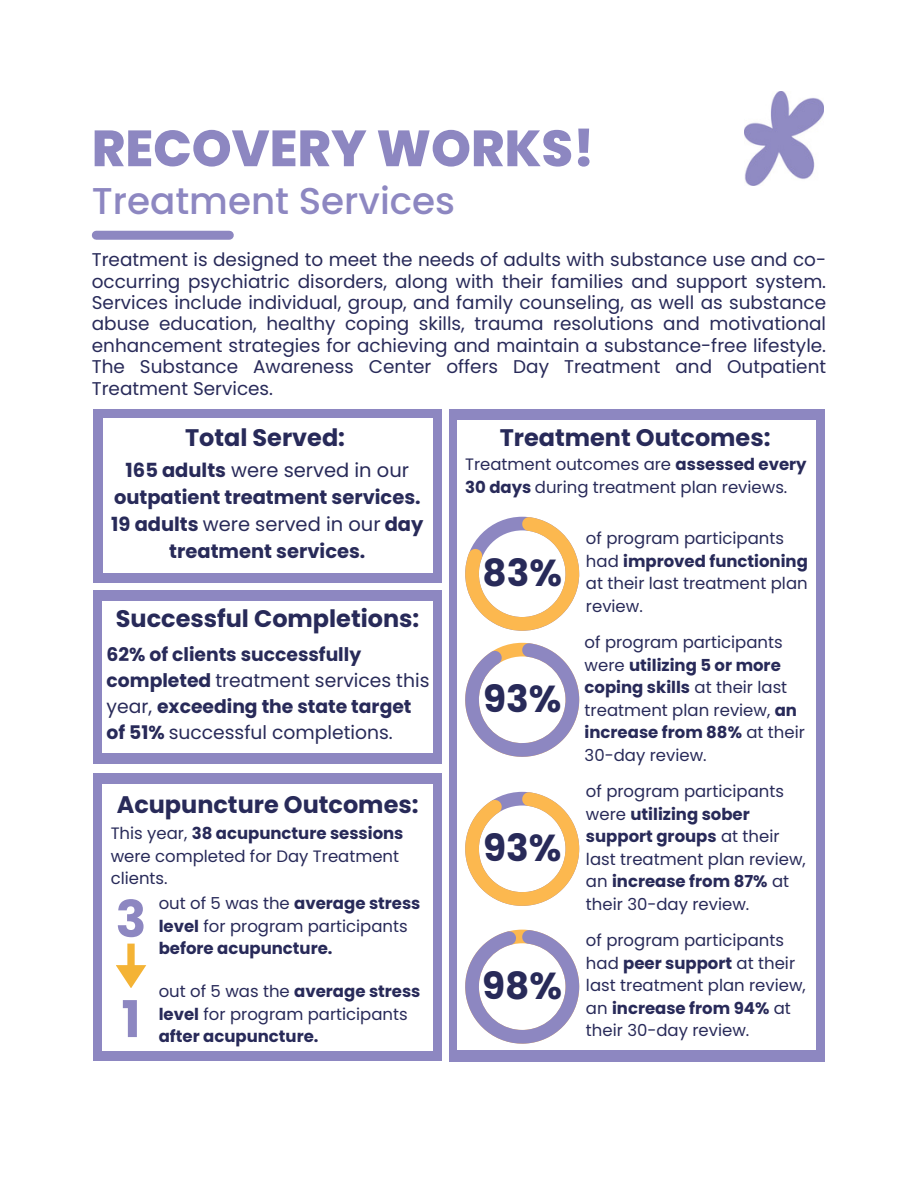
<style>
.page{position:relative;width:918px;height:1188px;background:#fff}
.page>*{position:absolute;margin:0;border:0;box-sizing:border-box;transform-origin:0 0}
.t1{font:800 50.85px "Poppins";color:#8d87c1}
.t2{font:700 50.7px "Poppins";color:#8d87c1}
.t3{font:700 37.5px "Poppins";color:#282a59}
.t4{font:500 37.35px "Poppins";color:#8d87c1}
.t5{font:700 24px "Poppins";color:#282a59}
.t6{font:700 19.5px/27px "Poppins";color:#282a59;text-align:center}
.t7{font:700 18.75px/25.8px "Poppins";color:#282a59}
.t8{font:18.45px/21.3px "Poppins";color:#282a59;text-align:justify}
.t9{font:16.5px/22.5px "Poppins";color:#282a59}
.t10{font:700 16.5px/22.5px "Poppins";color:#282a59}
.s1{font-weight:400}
.s2{font-weight:700}
</style>
<div class="page">
<div style="left:96px;top:231px;width:133px;height:9px;background:#8d87c1"></div>
<div style="left:449px;top:409px;width:376px;height:652px;background:#8d87c1"></div>
<div style="left:457px;top:420px;width:359px;height:630px;background:#fff"></div>
<div style="left:93px;top:590px;width:349px;height:174px;background:#8d87c1"></div>
<div style="left:102px;top:601px;width:331px;height:152px;background:#fff"></div>
<div style="left:93px;top:774px;width:349px;height:287px;background:#8d87c1"></div>
<div style="left:102px;top:784px;width:331px;height:267px;background:#fff"></div>
<svg style="left:465px;top:517px;width:114px;height:114px"></svg>
<div style="left:93px;top:409px;width:349px;height:173px;background:#8d87c1"></div>
<div style="left:103px;top:418px;width:329px;height:155px;background:#fff"></div>
<svg style="left:465px;top:643px;width:114px;height:114px"></svg>
<svg style="left:465px;top:792px;width:114px;height:114px"></svg>
<svg style="left:465px;top:930px;width:114px;height:114px"></svg>
<svg style="left:116px;top:944px;width:30px;height:44px"></svg>
<img style="left:744px;top:92px;width:80px;height:93px">
<p class="t1" style="left:92px;top:113px;width:504px">RECOVERY WORKS!</p>
<h3 class="t4" style="left:92px;top:175px;width:365px">Treatment Services</h3>
<h4 class="t8" style="left:92px;top:249px;width:736px">Treatment is designed to meet the needs of adults with substance use and co&shy;occurring psychiatric disorders, along with their families and support system.<br>Services include individual, group, and family counseling, as well as substance abuse education, healthy coping skills, trauma resolutions and motivational enhancement strategies for achieving and maintain a substance-free lifestyle.<br>The Substance Awareness Center offers Day Treatment and Outpatient Treatment Services.</h4>
<h4 class="t5" style="left:185px;top:421px;width:162px">Total Served:</h4>
<h3 class="t6" style="left:111px;top:457px;width:314px">165 adults <span class="s1">were served in our </span>outpatient treatment services.<br>19 adults <span class="s1">were served in our</span> day treatment services.</h3>
<p class="t5" style="left:116px;top:602px;width:305px">Successful Completions:</p>
<p class="t7" style="left:107px;top:642px;width:324px">62% of clients successfully completed <span class="s1">treatment services this year,</span> exceeding the state target of 51% <span class="s1">successful completions.</span></p>
<h4 class="t5" style="left:117px;top:788px;width:303px">Acupuncture Outcomes:</h4>
<h2 class="t9" style="left:111px;top:822px;width:294px">This year, <span class="s2">38 acupuncture sessions </span>were completed for Day Treatment clients.</h2>
<h2 class="t2" style="left:116px;top:884px;width:32px">3</h2>
<p class="t2" style="left:121px;top:984px;width:21px">1</p>
<h1 class="t10" style="left:159px;top:892px;width:263px"><span class="s1">out of 5 was the</span> average stress level <span class="s1">for program participants </span>before acupuncture.</h1>
<h2 class="t10" style="left:159px;top:980px;width:263px"><span class="s1">out of 5 was the</span> average stress level <span class="s1">for program participants </span>after acupuncture.</h2>
<h3 class="t5" style="left:500px;top:421px;width:272px">Treatment Outcomes:</h3>
<p class="t9" style="left:465px;top:453px;width:343px">Treatment outcomes are <span class="s2">assessed every<br>30 days</span> during treatment plan reviews.</p>
<p class="t3" style="left:482px;top:547px;width:81px">83%</p>
<h3 class="t3" style="left:483px;top:673px;width:80px">93%</h3>
<p class="t3" style="left:483px;top:822px;width:80px">93%</p>
<p class="t3" style="left:482px;top:960px;width:81px">98%</p>
<p class="t9" style="left:586px;top:527px;width:223px">of program participants had <span class="s2">improved functioning </span>at their last treatment plan review.</p>
<p class="t9" style="left:585px;top:631px;width:222px">of program participants were <span class="s2">utilizing 5 or more coping skills</span> at their last treatment plan review, <span class="s2">an increase from 88%</span> at their<br>30-day review.</p>
<p class="t9" style="left:586px;top:780px;width:221px">of program participants were <span class="s2">utilizing sober support groups</span> at their last treatment plan review, an <span class="s2">increase from 87%</span> at their 30-day review.</p>
<p class="t9" style="left:586px;top:929px;width:221px">of program participants had <span class="s2">peer support</span> at their last treatment plan review, an <span class="s2">increase from 94%</span> at their 30-day review.</p>
</div>
